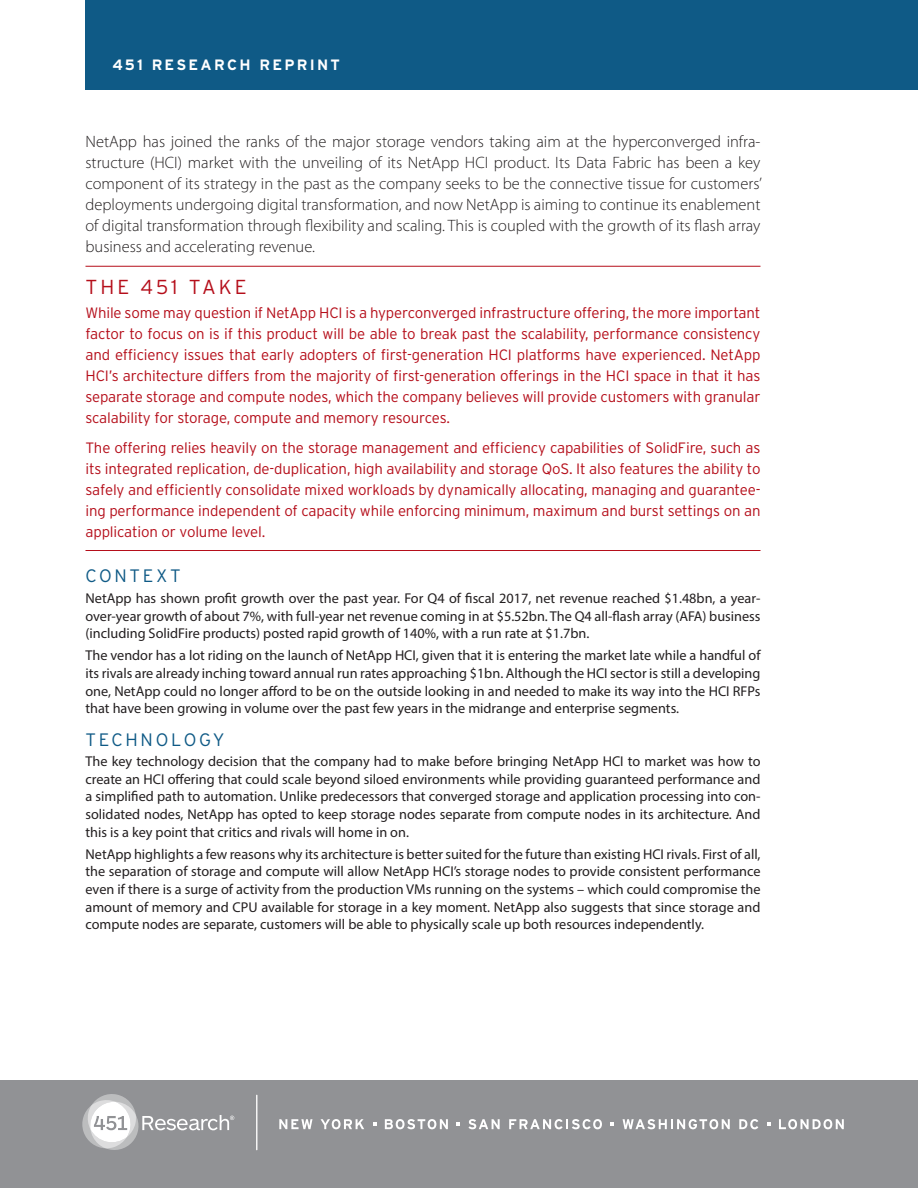
<style>
.page{position:relative;width:918px;height:1188px;background:#fff}
.page>*{position:absolute;margin:0;border:0;box-sizing:border-box;transform-origin:0 0}
._451_Take_Header{font:300 20.25px "Interstate";letter-spacing:.15em;color:#b50e1a}
.Hed_30_Shorter{font:300 18px "Interstate";letter-spacing:.15em;color:#0f5a86}
.Intro_Body{font:300 16.5px/21px "Myriad Pro";color:#231f20;text-align:justify}
.No_Rule{font:300 15px/21px "Interstate";letter-spacing:-.01em;color:#b50e1a;text-align:justify}
._451_Take_Body{font:300 15px/21px "Interstate";letter-spacing:-.01em;color:#b50e1a;text-align:justify}
.Header{font:700 15px "Interstate";letter-spacing:.15em;color:#fff}
.Myriad_Body{font:14.25px/17.7px "Myriad Pro";color:#231f20;text-align:justify}
</style>
<div class="page">
<hr style="left:86px;top:266px;width:674px;height:1px;background:#b50e1a">
<hr style="left:86px;top:550px;width:674px;height:1px;background:#b50e1a">
<div style="left:0;top:1080px;width:918px;height:108px;background:#919295"></div>
<hr style="left:256px;top:1095px;width:1px;height:55px;background:#fff">
<svg style="left:82px;top:1094px;width:152px;height:56px"></svg>
<svg style="left:279px;top:1119px;width:34px;height:10px"></svg>
<svg style="left:321px;top:1119px;width:43px;height:10px"></svg>
<svg style="left:385px;top:1119px;width:63px;height:10px"></svg>
<svg style="left:468px;top:1119px;width:32px;height:10px"></svg>
<svg style="left:509px;top:1119px;width:93px;height:10px"></svg>
<svg style="left:623px;top:1119px;width:107px;height:10px"></svg>
<svg style="left:739px;top:1119px;width:19px;height:10px"></svg>
<svg style="left:779px;top:1119px;width:65px;height:10px"></svg>
<svg style="left:373px;top:1122px;width:3px;height:4px"></svg>
<svg style="left:456px;top:1122px;width:4px;height:4px"></svg>
<svg style="left:611px;top:1122px;width:3px;height:4px"></svg>
<svg style="left:767px;top:1122px;width:3px;height:4px"></svg>
<div style="left:86px;top:0;width:832px;height:90px;background:#0f5a86"></div>
<p class="Header" style="left:112px;top:55px;width:229px">451 RESEARCH REPRINT</p>
<p class="Intro_Body" style="left:86px;top:131px;width:678px">NetApp has joined the ranks of the major storage vendors taking aim at the hyperconverged infra&shy;structure (HCI) market with the unveiling of its NetApp HCI product. Its Data Fabric has been a key component of its strategy in the past as the company seeks to be the connective tissue for customers’ deployments undergoing digital transformation, and now NetApp is aiming to continue its enablement of digital transformation through flexibility and scaling. This is coupled with the growth of its flash array business and accelerating revenue.</p>
<p class="_451_Take_Header" style="left:86px;top:274px;width:163px">THE 451 TAKE</p>
<p class="No_Rule" style="left:86px;top:302px;width:677px">While some may question if NetApp HCI is a hyperconverged infrastructure offering, the more important factor to focus on is if this product will be able to break past the scalability, performance consistency and efficiency issues that early adopters of first-generation HCI platforms have experienced. NetApp HCI’s architecture differs from the majority of first-generation offerings in the HCI space in that it has separate storage and compute nodes, which the company believes will provide customers with granular scalability for storage, compute and memory resources.</p>
<p class="_451_Take_Body" style="left:86px;top:437px;width:677px">The offering relies heavily on the storage management and efficiency capabilities of SolidFire, such as its integrated replication, de-duplication, high availability and storage QoS. It also features the ability to safely and efficiently consolidate mixed workloads by dynamically allocating, managing and guarantee&shy;ing performance independent of capacity while enforcing minimum, maximum and burst settings on an application or volume level.</p>
<p class="Hed_30_Shorter" style="left:86px;top:565px;width:97px">CONTEXT</p>
<p class="Myriad_Body" style="left:86px;top:589px;width:677px">NetApp has shown profit growth over the past year. For Q4 of fiscal 2017, net revenue reached $1.48bn, a year&shy;over-year growth of about 7%, with full-year net revenue coming in at $5.52bn. The Q4 all-flash array (AFA) business (including SolidFire products) posted rapid growth of 140%, with a run rate at $1.7bn.</p>
<p class="Myriad_Body" style="left:86px;top:647px;width:677px">The vendor has a lot riding on the launch of NetApp HCI, given that it is entering the market late while a handful of its rivals are already inching toward annual run rates approaching $1bn. Although the HCI sector is still a developing one, NetApp could no longer afford to be on the outside looking in and needed to make its way into the HCI RFPs that have been growing in volume over the past few years in the midrange and enterprise segments.</p>
<p class="Hed_30_Shorter" style="left:86px;top:728px;width:141px">TECHNOLOGY</p>
<p class="Myriad_Body" style="left:86px;top:752px;width:677px">The key technology decision that the company had to make before bringing NetApp HCI to market was how to create an HCI offering that could scale beyond siloed environments while providing guaranteed performance and a simplified path to automation. Unlike predecessors that converged storage and application processing into con&shy;solidated nodes, NetApp has opted to keep storage nodes separate from compute nodes in its architecture. And this is a key point that critics and rivals will home in on.</p>
<p class="Myriad_Body" style="left:86px;top:845px;width:677px">NetApp highlights a few reasons why its architecture is better suited for the future than existing HCI rivals. First of all, the separation of storage and compute will allow NetApp HCI’s storage nodes to provide consistent performance even if there is a surge of activity from the production VMs running on the systems – which could compromise the amount of memory and CPU available for storage in a key moment. NetApp also suggests that since storage and compute nodes are separate, customers will be able to physically scale up both resources independently.</p>
</div>
